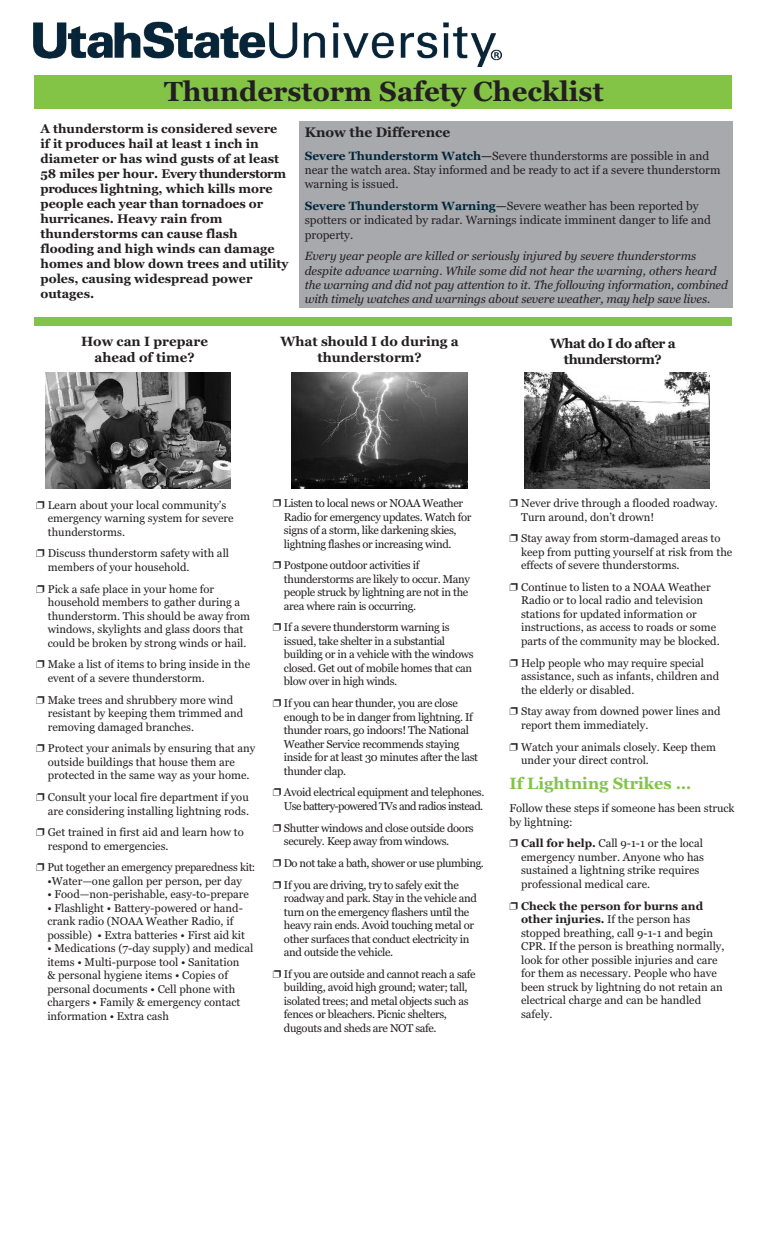
<style>
.page{position:relative;width:765px;height:1260px;background:#fff}
.page>*{position:absolute;margin:0;border:0;box-sizing:border-box;transform-origin:0 0}
.t1{font:700 27.5px "Georgia";color:#231f20}
.t2{font:700 16.25px "Georgia";color:#83c447}
.t3{font:700 13.75px "Georgia";color:#231f20}
.t4{font:700 13.38px/16px "Georgia";color:#231f20;text-align:center}
.t5{font:700 13.38px/16px "Georgia";letter-spacing:-.04em;color:#231f20;text-align:center}
.t6{font:700 12.5px/15px "Georgia";color:#231f20}
.t7{font:11.88px/14.2px "Georgia";color:#231f20}
.t8{font:italic 11.88px/14.2px "Georgia";letter-spacing:-.01em;color:#231f20}
.t9{font:11.25px/13.5px "Georgia";color:#231f20}
.t10{font:11.25px/13.5px "Georgia";letter-spacing:-.03em;color:#231f20}
.t11{font:11.25px/21.8px "Georgia";letter-spacing:-.035em;color:#231f20}
.t12{font:11.25px "Georgia";letter-spacing:-.02em;color:#231f20}
.s1{font-weight:700;color:#00263a}
.s2{font-weight:700}
</style>
<div class="page">
<div style="left:299px;top:121px;width:434px;height:187px;background:#a8a9ad"></div>
<div style="left:35px;top:75px;width:697px;height:34px;background:#83c447"></div>
<img style="left:45px;top:372px;width:186px;height:116px">
<img style="left:291px;top:372px;width:176px;height:116px">
<img style="left:525px;top:372px;width:184px;height:116px">
<div style="left:35px;top:317px;width:697px;height:9px;background:#83c447"></div>
<img style="left:34px;top:21px;width:468px;height:46px">
<h1 class="t1" style="left:164px;top:75px;width:441px">Thunderstorm Safety Checklist</h1>
<p class="t6" style="left:41px;top:122px;width:249px">A thunderstorm is considered severe if it produces hail at least 1 inch in diameter or has wind gusts of at least<br>58 miles per hour. Every thunderstorm produces lightning, which kills more people each year than tornadoes or hurricanes. Heavy rain from thunderstorms can cause flash flooding and high winds can damage homes and blow down trees and utility poles, causing widespread power outages.</p>
<p class="t3" style="left:305px;top:124px;width:147px">Know the Difference</p>
<p class="t7" style="left:305px;top:149px;width:417px"><span class="s1">Severe Thunderstorm Watch</span><span class="s2">—</span>Severe thunderstorms are possible in and near the watch area. Stay informed and be ready to act if a severe thunderstorm warning is issued.</p>
<p class="t7" style="left:305px;top:199px;width:408px"><span class="s1">Severe Thunderstorm Warning</span><span class="s2">—</span>Severe weather has been reported by spotters or indicated by radar. Warnings indicate imminent danger to life and property.</p>
<p class="t8" style="left:305px;top:249px;width:425px">Every year people are killed or seriously injured by severe thunderstorms despite advance warning. While some did not hear the warning, others heard the warning and did not pay attention to it. The following information, combined with timely watches and warnings about severe weather, may help save lives.</p>
<p class="t4" style="left:81px;top:333px;width:128px">How can I prepare ahead of time?</p>
<p class="t4" style="left:280px;top:333px;width:180px">What should I do during a thunderstorm?</p>
<p class="t5" style="left:550px;top:335px;width:127px">What do I do after a thunderstorm?</p>
<p class="t9" style="left:48px;top:498px;width:187px;text-indent:-12px">❐ Learn about your local community’s emergency warning system for severe thunderstorms.</p>
<p class="t9" style="left:48px;top:547px;width:183px;text-indent:-12px">❐ Discuss thunderstorm safety with all members of your household.</p>
<p class="t9" style="left:48px;top:582px;width:204px;text-indent:-12px">❐ Pick a safe place in your home for household members to gather during a thunderstorm. This should be away from windows, skylights and glass doors that could be broken by strong winds or hail.</p>
<p class="t9" style="left:48px;top:658px;width:204px;text-indent:-12px">❐ Make a list of items to bring inside in the event of a severe thunderstorm.</p>
<p class="t9" style="left:48px;top:693px;width:197px;text-indent:-12px">❐ Make trees and shrubbery more wind resistant by keeping them trimmed and removing damaged branches.</p>
<p class="t9" style="left:48px;top:742px;width:209px;text-indent:-12px">❐ Protect your animals by ensuring that any outside buildings that house them are protected in the same way as your home.</p>
<p class="t9" style="left:36px;top:790px;width:214px;text-align:right">❐ Consult your local fire department if you are considering installing lightning rods.</p>
<p class="t9" style="left:48px;top:826px;width:198px;text-indent:-12px">❐ Get trained in first aid and learn how to respond to emergencies.</p>
<p class="t12" style="left:36px;top:861px;width:220px">❐ Put together an emergency preparedness kit:</p>
<p class="t9" style="left:47px;top:874px;width:196px">•Water—one gallon per person, per day</p>
<p class="t9" style="left:47px;top:888px;width:203px">• Food—non-perishable, easy-to-prepare</p>
<p class="t9" style="left:47px;top:901px;width:199px">• Flashlight • Battery-powered or hand&shy;crank radio (NOAA Weather Radio, if possible) • Extra batteries • First aid kit</p>
<p class="t9" style="left:47px;top:942px;width:207px">• Medications (7-day supply) and medical items • Multi-purpose tool • Sanitation<br>&amp; personal hygiene items • Copies of personal documents • Cell phone with chargers • Family &amp; emergency contact information • Extra cash</p>
<p class="t10" style="left:284px;top:496px;width:189px;text-indent:-11px">❐ Listen to local news or NOAA Weather Radio for emergency updates. Watch for signs of a storm, like darkening skies, lightning flashes or increasing wind.</p>
<p class="t10" style="left:284px;top:559px;width:188px;text-indent:-11px">❐ Postpone outdoor activities if thunderstorms are likely to occur. Many people struck by lightning are not in the area where rain is occurring.</p>
<p class="t10" style="left:284px;top:621px;width:191px;text-indent:-11px">❐ If a severe thunderstorm warning is issued, take shelter in a substantial building or in a vehicle with the windows closed. Get out of mobile homes that can blow over in high winds.</p>
<p class="t10" style="left:284px;top:697px;width:196px;text-indent:-11px">❐ If you can hear thunder, you are close enough to be in danger from lightning. If thunder roars, go indoors! The National Weather Service recommends staying inside for at least 30 minutes after the last thunder clap.</p>
<p class="t10" style="left:273px;top:786px;width:213px;text-align:right">❐ Avoid electrical equipment and telephones.<br>Use battery-powered TVs and radios instead.</p>
<p class="t10" style="left:284px;top:821px;width:191px;text-indent:-11px">❐ Shutter windows and close outside doors securely. Keep away from windows.</p>
<p class="t11" style="left:273px;top:852px;width:213px">❐ Do not take a bath, shower or use plumbing. ❐ If you are driving, try to safely exit the</p>
<p class="t10" style="left:284px;top:891px;width:194px">roadway and park. Stay in the vehicle and turn on the emergency flashers until the heavy rain ends. Avoid touching metal or other surfaces that conduct electricity in and outside the vehicle.</p>
<p class="t10" style="left:284px;top:967px;width:193px;text-indent:-11px">❐ If you are outside and cannot reach a safe building, avoid high ground; water; tall, isolated trees; and metal objects such as fences or bleachers. Picnic shelters, dugouts and sheds are NOT safe.</p>
<p class="t9" style="left:521px;top:496px;width:198px;text-indent:-12px">❐ Never drive through a flooded roadway.<br>Turn around, don’t drown!</p>
<p class="t9" style="left:521px;top:532px;width:213px;text-indent:-12px">❐ Stay away from storm-damaged areas to keep from putting yourself at risk from the effects of severe thunderstorms.</p>
<p class="t9" style="left:521px;top:580px;width:200px;text-indent:-12px">❐ Continue to listen to a NOAA Weather Radio or to local radio and television stations for updated information or instructions, as access to roads or some parts of the community may be blocked.</p>
<p class="t9" style="left:521px;top:656px;width:200px;text-indent:-12px">❐ Help people who may require special assistance, such as infants, children and the elderly or disabled.</p>
<p class="t9" style="left:521px;top:705px;width:201px;text-indent:-12px">❐ Stay away from downed power lines and report them immediately.</p>
<p class="t9" style="left:521px;top:740px;width:197px;text-indent:-12px">❐ Watch your animals closely. Keep them under your direct control.</p>
<h2 class="t2" style="left:510px;top:774px;width:183px">If Lightning Strikes …</h2>
<p class="t9" style="left:510px;top:801px;width:227px">Follow these steps if someone has been struck by lightning:</p>
<p class="t9" style="left:521px;top:837px;width:184px;text-indent:-12px">❐ <span class="s2">Call for help.</span> Call 9-1-1 or the local emergency number. Anyone who has sustained a lightning strike requires professional medical care.</p>
<p class="t9" style="left:521px;top:899px;width:205px;text-indent:-12px">❐ <span class="s2">Check the person for burns and other injuries.</span> If the person has stopped breathing, call 9-1-1 and begin CPR. If the person is breathing normally, look for other possible injuries and care for them as necessary. People who have been struck by lightning do not retain an electrical charge and can be handled safely.</p>
</div>
